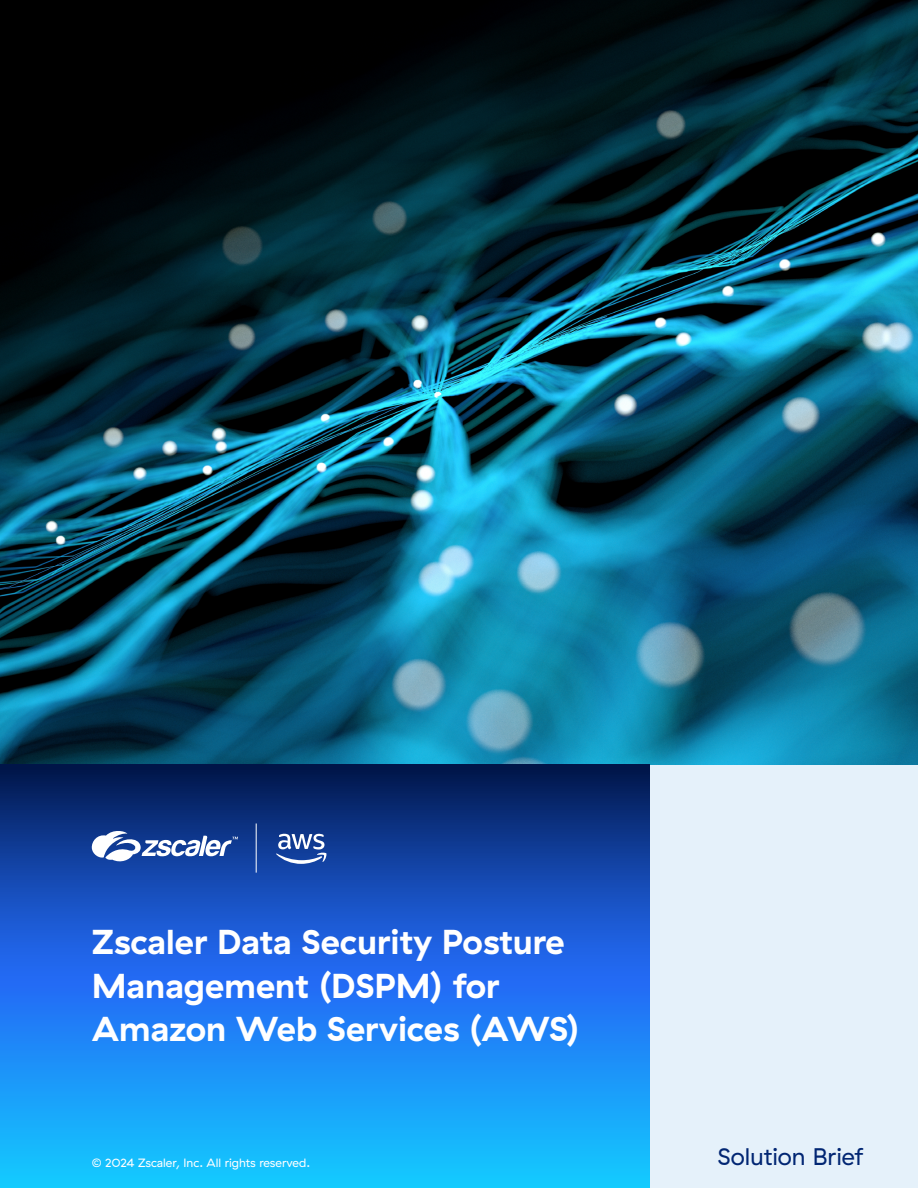
<style>
.page{position:relative;width:918px;height:1188px;background:#fff}
.page>*{position:absolute;margin:0;border:0;box-sizing:border-box;transform-origin:0 0}
.t1{font:700 34.5px/43.2px "GT Haptik ZS";color:#fff}
.t2{font:24px "GT Haptik ZS";color:#012673}
.t3{font:12px "GT Haptik ZS";color:#fff}
</style>
<div class="page">
<img style="left:0;top:0;width:918px;height:765px">
<svg style="left:0;top:765px;width:650px;height:423px;background:#176fd0"></svg>
<div style="left:650px;top:765px;width:268px;height:423px;background:#e5f1fa"></div>
<svg style="left:91px;top:829px;width:147px;height:35px"></svg>
<hr style="left:256px;top:824px;width:1px;height:49px;background:#fff">
<svg style="left:276px;top:834px;width:51px;height:30px"></svg>
<p class="t1" style="left:92px;top:921px;width:489px">Zscaler Data Security Posture<br>Management (DSPM) for<br>Amazon Web Services (AWS)</p>
<p class="t3" style="left:92px;top:1156px;width:220px">© 2024 Zscaler, Inc. All rights reserved.</p>
<p class="t2" style="left:718px;top:1143px;width:147px">Solution Brief</p>
</div>
